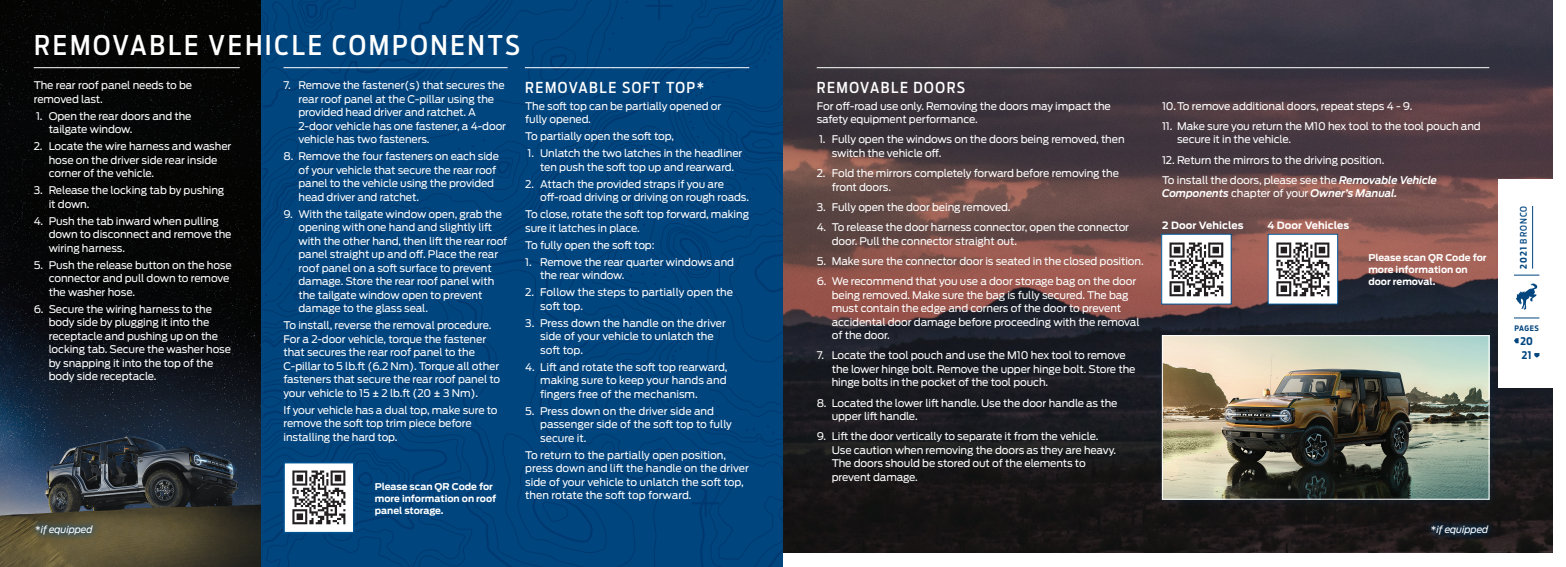
<style>
.page{position:relative;width:1566px;height:567px;background:#fff}
.page>*{position:absolute;margin:0;border:0;box-sizing:border-box;transform-origin:0 0}
.t1{font:500 27px "Ford Antenna Cond";letter-spacing:.1em;color:#fff}
.t2{font:500 15px "Ford Antenna Cond";letter-spacing:.1em;color:#fff}
.t3{font:10.5px/13.5px "Ford Antenna";letter-spacing:-.01em;color:#fff}
.t4{font:700 10.5px "Ford Antenna Cond";color:#01457f}
.t5{font:700 10.05px "Ford Antenna";letter-spacing:.01em;color:#fff}
.t6{font:italic 9.75px "Ford Antenna";letter-spacing:-.01em;color:#fff}
.t7{font:700 9.3px/12px "Ford Antenna";color:#fff}
.t8{font:500 9px "Ford Antenna Cond";letter-spacing:.115em;color:#01457f}
.t9{font:700 7.5px "Ford Antenna Cond";letter-spacing:.07em;color:#01457f}
.s1{font-style:normal}
.s2{font-weight:600;font-style:italic}
.s3{font-weight:700}
</style>
<div class="page">
<svg style="left:271px;top:0;width:512px;height:129px;background:#01437d"></svg>
<svg style="left:610px;top:33px;width:173px;height:96px;background:#01437d"></svg>
<svg style="left:271px;top:129px;width:512px;height:438px;background:#00437d"></svg>
<img style="left:783px;top:0;width:769px;height:553px">
<div style="left:0;top:0;width:271px;height:567px;background:#01457f"></div>
<svg style="left:0;top:0;width:261px;height:567px;background:#131618"></svg>
<img style="left:285px;top:464px;width:67px;height:67px">
<div style="left:283px;top:462px;width:71px;height:71px;border:1px solid #005595"></div>
<div style="left:1424px;top:518px;width:72px;height:24px;background:#01457f;opacity:.75"></div>
<hr style="left:525px;top:67px;width:224px;height:1px;background:#fff">
<hr style="left:34px;top:67px;width:206px;height:1px;background:#fff">
<hr style="left:284px;top:67px;width:224px;height:1px;background:#fff">
<div style="left:812px;top:60px;width:684px;height:17px;background:#01457f;opacity:.2"></div>
<hr style="left:817px;top:67px;width:672px;height:1px;background:#fff">
<div style="left:1155px;top:328px;width:343px;height:181px;background:#01457f;opacity:.2"></div>
<img style="left:1164px;top:337px;width:323px;height:160px">
<div style="left:1162px;top:335px;width:327px;height:164px;border:1px solid #fff"></div>
<img style="left:1163px;top:236px;width:66px;height:66px">
<div style="left:1161px;top:234px;width:70px;height:70px;border:1px solid #005595"></div>
<img style="left:1270px;top:236px;width:66px;height:66px">
<div style="left:1268px;top:234px;width:70px;height:70px;border:1px solid #005595"></div>
<div style="left:1498px;top:179px;width:68px;height:209px;background:#fff"></div>
<hr style="left:1532px;top:206px;width:1px;height:63px;background:#01457f">
<svg style="left:1514px;top:318px;width:25px;height:1px"></svg>
<svg style="left:1514px;top:338px;width:25px;height:20px"></svg>
<svg style="left:1514px;top:275px;width:25px;height:1px"></svg>
<div style="left:28px;top:518px;width:72px;height:24px;background:#01457f;opacity:.75"></div>
<svg style="left:1516px;top:283px;width:21px;height:27px"></svg>
<p class="t1" style="left:34px;top:22px;width:487px">REMOVABLE VEHICLE COMPONENTS</p>
<p class="t3" style="left:34px;top:78px;width:160px">The rear roof panel needs to be removed last.</p>
<p class="t3" style="left:49px;top:108px;width:144px;text-indent:-13px">1. Open the rear doors and the tailgate window.</p>
<p class="t3" style="left:49px;top:139px;width:184px;text-indent:-15px">2. Locate the wire harness and washer hose on the driver side rear inside corner of the vehicle.</p>
<p class="t3" style="left:49px;top:183px;width:177px;text-indent:-15px">3. Release the locking tab by pushing it down.</p>
<p class="t3" style="left:49px;top:213px;width:184px;text-indent:-15px">4. Push the tab inward when pulling down to disconnect and remove the wiring harness.</p>
<p class="t3" style="left:49px;top:257px;width:185px;text-indent:-15px">5. Push the release button on the hose connector and pull down to remove the washer hose.</p>
<p class="t3" style="left:49px;top:301px;width:184px;text-indent:-15px">6. Secure the wiring harness to the body side by plugging it into the receptacle and pushing up on the locking tab. Secure the washer hose by snapping it into the top of the body side receptacle.</p>
<p class="t3" style="left:298px;top:78px;width:209px;text-indent:-15px">7. Remove the fastener(s) that secures the rear roof panel at the C-pillar using the provided head driver and ratchet. A 2-door vehicle has one fastener, a 4-door vehicle has two fasteners.</p>
<p class="t3" style="left:298px;top:149px;width:202px;text-indent:-15px">8. Remove the four fasteners on each side of your vehicle that secure the rear roof panel to the vehicle using the provided head driver and ratchet.</p>
<p class="t3" style="left:298px;top:206px;width:211px;text-indent:-15px">9. With the tailgate window open, grab the opening with one hand and slightly lift with the other hand, then lift the rear roof panel straight up and off. Place the rear roof panel on a soft surface to prevent damage. Store the rear roof panel with the tailgate window open to prevent damage to the glass seal.</p>
<p class="t3" style="left:284px;top:318px;width:218px">To install, reverse the removal procedure.<br>For a 2-door vehicle, torque the fastener that secures the rear roof panel to the C-pillar to 5 lb.ft (6.2 Nm). Torque all other fasteners that secure the rear roof panel to your vehicle to 15 ± 2 lb.ft (20 ± 3 Nm).</p>
<p class="t3" style="left:284px;top:402px;width:216px">If your vehicle has a dual top, make sure to remove the soft top trim piece before installing the hard top.</p>
<p class="t2" style="left:525px;top:74px;width:181px">REMOVABLE SOFT TOP*</p>
<p class="t3" style="left:525px;top:98px;width:198px">The soft top can be partially opened or fully opened.</p>
<p class="t3" style="left:525px;top:128px;width:150px">To partially open the soft top,</p>
<p class="t3" style="left:527px;top:145px;width:217px;text-align:center">1. Unlatch the two latches in the headliner ten push the soft top up and rearward.</p>
<p class="t3" style="left:540px;top:176px;width:210px;text-indent:-15px">2. Attach the provided straps if you are off-road driving or driving on rough roads.</p>
<p class="t3" style="left:525px;top:207px;width:225px">To close, rotate the soft top forward, making sure it latches in place.</p>
<p class="t3" style="left:525px;top:237px;width:131px">To fully open the soft top:</p>
<p class="t3" style="left:540px;top:254px;width:196px;text-indent:-15px">1. Remove the rear quarter windows and the rear window.</p>
<p class="t3" style="left:540px;top:285px;width:194px;text-indent:-15px">2. Follow the steps to partially open the soft top.</p>
<p class="t3" style="left:540px;top:315px;width:187px;text-indent:-15px">3. Press down the handle on the driver side of your vehicle to unlatch the soft top.</p>
<p class="t3" style="left:540px;top:359px;width:189px;text-align:justify;text-indent:-15px">4. Lift and rotate the soft top rearward, making sure to keep your hands and fingers free of the mechanism.</p>
<p class="t3" style="left:540px;top:403px;width:193px;text-indent:-15px">5. Press down on the driver side and passenger side of the soft top to fully secure it.</p>
<p class="t3" style="left:525px;top:447px;width:225px">To return to the partially open position, press down and lift the handle on the driver side of your vehicle to unlatch the soft top, then rotate the soft top forward.</p>
<p class="t7" style="left:375px;top:479px;width:123px">Please scan QR Code for more information on roof panel storage.</p>
<p class="t6" style="left:35px;top:521px;width:59px"><span class="s1">*</span>if equipped</p>
<p class="t2" style="left:817px;top:74px;width:150px">REMOVABLE DOORS</p>
<p class="t3" style="left:817px;top:98px;width:296px">For off-road use only. Removing the doors may impact the safety equipment performance.</p>
<p class="t3" style="left:832px;top:132px;width:294px;text-indent:-13px">1. Fully open the windows on the doors being removed, then switch the vehicle off.</p>
<p class="t3" style="left:832px;top:165px;width:289px;text-indent:-15px">2. Fold the mirrors completely forward before removing the front doors.</p>
<p class="t3" style="left:817px;top:199px;width:195px">3. Fully open the door being removed.</p>
<p class="t3" style="left:832px;top:219px;width:299px;text-indent:-15px">4. To release the door harness connector, open the connector door. Pull the connector straight out.</p>
<p class="t3" style="left:817px;top:253px;width:328px">5. Make sure the connector door is seated in the closed position.</p>
<p class="t3" style="left:832px;top:273px;width:309px;text-indent:-15px">6. We recommend that you use a door storage bag on the door being removed. Make sure the bag is fully secured. The bag must contain the edge and corners of the door to prevent accidental door damage before proceeding with the removal of the door.</p>
<p class="t3" style="left:832px;top:348px;width:305px;text-indent:-15px">7. Locate the tool pouch and use the M10 hex tool to remove the lower hinge bolt. Remove the upper hinge bolt. Store the hinge bolts in the pocket of the tool pouch.</p>
<p class="t3" style="left:832px;top:395px;width:287px;text-indent:-15px">8. Located the lower lift handle. Use the door handle as the upper lift handle.</p>
<p class="t3" style="left:832px;top:429px;width:286px;text-indent:-15px">9. Lift the door vertically to separate it from the vehicle.<br>Use caution when removing the doors as they are heavy.<br>The doors should be stored out of the elements to prevent damage.</p>
<p class="t3" style="left:1162px;top:98px;width:252px">10.To remove additional doors, repeat steps 4 - 9.</p>
<p class="t3" style="left:1177px;top:118px;width:305px;text-indent:-15px">11. Make sure you return the M10 hex tool to the tool pouch and secure it in the vehicle.</p>
<p class="t3" style="left:1162px;top:152px;width:224px">12. Return the mirrors to the driving position.</p>
<p class="t3" style="left:1162px;top:172px;width:277px">To install the doors, please see the <span class="s2">Removable Vehicle<br>Components</span> chapter of your <span class="s2">Owner’s Manual.</span></p>
<p class="t5" style="left:1162px;top:216px;width:83px">2 Door Vehicles</p>
<p class="t5" style="left:1268px;top:216px;width:83px">4 Door Vehicles</p>
<p class="t7" style="left:1368px;top:251px;width:120px">Please scan QR Code for more information on door removal.</p>
<p class="t6" style="left:1431px;top:521px;width:59px"><span class="s1">*</span>if equipped</p>
<p class="t8" style="left:1516px;top:269px;width:64px;rotate:-90deg"><span class="s3">2021</span> BRONCO</p>
<p class="t9" style="left:1514px;top:321px;width:26px">PAGES</p>
<p class="t4" style="left:1521px;top:332px;width:14px">20</p>
<p class="t4" style="left:1522px;top:346px;width:11px">21</p>
</div>
